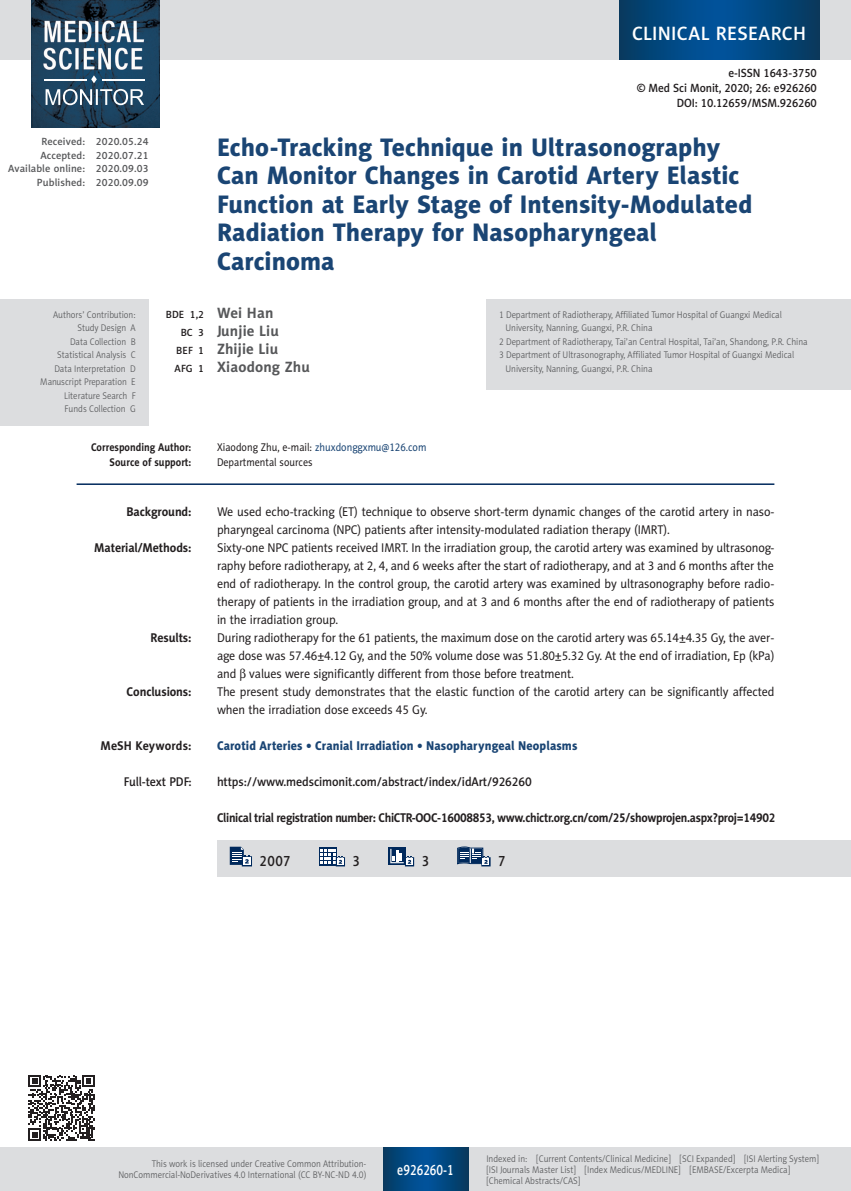
<style>
.page{position:relative;width:851px;height:1191px;background:#fff}
.page>*{position:absolute;margin:0;border:0;box-sizing:border-box;transform-origin:0 0}
.MSM_Tytul{font:25.5px/28.5px "Naomi Sans EFN Heavy";color:#1a4574}
.t1{font:19.5px "Naomi Sans EFN Medium";letter-spacing:.015em;color:#fff}
.MSM_Autorzy{font:700 15px "Naomi Sans EFN";letter-spacing:.01em;color:#57585a}
.MSM_e-PAGINA{font:15px "Naomi Sans EFN Medium";color:#fff;scale:.8 1}
.MSM_dane{font:15px "Naomi Sans EFN Medium";color:#231f20;scale:.9 1}
.MSM_Summary_body{font:12.75px/18px "Naomi Sans EFN";letter-spacing:-.01em;color:#231f20;scale:.95 1}
.MSM_full_text_pdf{font:700 12.75px "Naomi Sans EFN";letter-spacing:-.025em;color:#231f20;scale:.92 1}
.MSM_full_text_pdf-2{font:12.75px "Naomi Sans EFN Medium";letter-spacing:-.01em;color:#231f20;scale:.95 1}
.MSM_keywords{font:12.75px "Naomi Sans EFN Heavy";letter-spacing:.005em;color:#1a4574;scale:.95 1}
.MSM_Summary_body-2{font:700 12.75px "Naomi Sans EFN";letter-spacing:-.01em;color:#231f20;scale:.95 1}
.MSM_keywords-2{font:700 12.75px "Naomi Sans EFN";letter-spacing:.005em;color:#231f20;scale:.95 1}
.MSM_full_text_pdf-3{font:12px "Naomi Sans EFN Medium";letter-spacing:-.01em;color:#231f20;scale:.95 1}
.MSM_Adres{font:11.25px "Naomi Sans EFN";color:#1a4574;scale:.9 1}
.MSM_Adres-2{font:700 11.25px "Naomi Sans EFN";color:#231f20;scale:.9 1}
.MSM_Support{font:11.25px "Naomi Sans EFN";color:#231f20;scale:.9 1}
.MSM_Support-2{font:700 11.25px "Naomi Sans EFN";color:#231f20;scale:.9 1}
.t2{font:10.5px "Naomi Sans EFN Medium";letter-spacing:.01em;color:#57585a}
.MSM_Autorzy-2{font:10.5px "Naomi Sans EFN Medium";color:#231f20}
.MSM_Afiliacja{font:9.75px/11.2px "Naomi Sans EFN Light";color:#57585a;scale:.9 1}
.s1{font-family:"Naomi Sans EFN";font-weight:700;font-size:15px;color:#57585a}
.s2{font-family:"Naomi Sans EFN Medium";font-weight:400;font-size:10.5px;color:#231f20}
.s3{color:#231f20}
.s4{font-family:"Standard Sym L"}
</style>
<div class="page">
<div style="left:217px;top:840px;width:633px;height:36px;background:#dcdddf"></div>
<svg style="left:230px;top:846px;width:22px;height:20px"></svg>
<div style="left:319px;top:847px;width:17px;height:18px;background:#00295c"></div>
<svg style="left:320px;top:848px;width:25px;height:18px"></svg>
<div style="left:388px;top:847px;width:18px;height:18px;background:#00295c"></div>
<svg style="left:390px;top:849px;width:24px;height:17px"></svg>
<svg style="left:457px;top:846px;width:33px;height:20px"></svg>
<hr style="left:77px;top:483px;width:697px;height:2px;background:#00295c">
<div style="left:0;top:300px;width:148px;height:126px;background:#dcdddf"></div>
<div style="left:486px;top:300px;width:364px;height:90px;background:#dcdddf"></div>
<svg style="left:28px;top:1075px;width:67px;height:66px"></svg>
<div style="left:0;top:1148px;width:850px;height:43px;background:#dcdddf"></div>
<svg style="left:383px;top:1147px;width:85px;height:43px;background:#02477e"></svg>
<div style="left:0;top:0;width:850px;height:60px;background:#dcdddf"></div>
<svg style="left:619px;top:0;width:200px;height:60px;background:#02477e"></svg>
<img style="left:32px;top:0;width:127px;height:128px">
<img style="left:45px;top:79px;width:41px;height:1px">
<img style="left:103px;top:79px;width:41px;height:1px">
<svg style="left:91px;top:75px;width:6px;height:8px"></svg>
<img style="left:46px;top:89px;width:98px;height:16px">
<h2 class="t1" style="left:632px;top:22px;width:175px">CLINICAL RESEARCH</h2>
<p class="t2" style="left:41px;top:136px;width:109px">Received: 2020.05.24</p>
<p class="t2" style="left:40px;top:149px;width:110px">Accepted: 2020.07.21</p>
<p class="t2" style="left:8px;top:163px;width:142px">Available online: 2020.09.03</p>
<p class="t2" style="left:37px;top:176px;width:113px">Published: 2020.09.09</p>
<p class="MSM_Afiliacja" style="left:53px;top:309px;width:93px">Authors’ Contribution:</p>
<p class="MSM_Afiliacja" style="left:77px;top:322px;width:66px">Study Design A</p>
<p class="MSM_Afiliacja" style="left:70px;top:336px;width:74px">Data Collection B</p>
<p class="MSM_Afiliacja" style="left:57px;top:349px;width:89px">Statistical Analysis C</p>
<p class="MSM_Afiliacja" style="left:54px;top:363px;width:92px">Data Interpretation D</p>
<p class="MSM_Afiliacja" style="left:40px;top:376px;width:107px">Manuscript Preparation E</p>
<p class="MSM_Afiliacja" style="left:64px;top:390px;width:81px">Literature Search F</p>
<p class="MSM_Afiliacja" style="left:65px;top:403px;width:80px">Funds Collection G</p>
<p class="MSM_full_text_pdf-3" style="left:728px;top:66px;width:95px">e-ISSN 1643-3750</p>
<p class="MSM_full_text_pdf-3" style="left:636px;top:81px;width:191px">© Med Sci Monit, 2020; 26: e926260</p>
<p class="MSM_full_text_pdf-3" style="left:676px;top:96px;width:149px">DOI: 10.12659/MSM.926260</p>
<p class="MSM_Tytul" style="left:217px;top:132px;width:537px">Echo-Tracking Technique in Ultrasonography Can Monitor Changes in Carotid Artery Elastic Function at Early Stage of Intensity-Modulated Radiation Therapy for Nasopharyngeal Carcinoma</p>
<p class="MSM_Autorzy-2" style="left:166px;top:308px;width:109px">BDE 1,2 <span class="s1">Wei Han</span></p>
<p class="MSM_Autorzy" style="left:181px;top:322px;width:100px"><span class="s2">BC 3</span> Junjie Liu</p>
<p class="MSM_Autorzy" style="left:176px;top:340px;width:103px"><span class="s2">BEF 1</span> Zhijie Liu</p>
<p class="MSM_Autorzy" style="left:174px;top:358px;width:137px"><span class="s2">AFG 1</span> Xiaodong Zhu</p>
<p class="MSM_Afiliacja" style="left:505px;top:308px;width:308px;line-height:13.5px;text-indent:-6px">1 Department of Radiotherapy, Affiliated Tumor Hospital of Guangxi Medical<br>University, Nanning, Guangxi, P.R. China</p>
<p class="MSM_Afiliacja" style="left:499px;top:336px;width:344px">2 Department of Radiotherapy, Tai’an Central Hospital, Tai’an, Shandong, P.R. China</p>
<p class="MSM_Afiliacja" style="left:505px;top:348px;width:322px;line-height:13.5px;text-indent:-6px">3 Department of Ultrasonography, Affiliated Tumor Hospital of Guangxi Medical<br>University, Nanning, Guangxi, P.R. China</p>
<p class="MSM_Adres-2" style="left:91px;top:440px;width:113px">Corresponding Author:</p>
<p class="MSM_Adres" style="left:217px;top:440px;width:234px"><span class="s3">Xiaodong Zhu, e-mail:</span> zhuxdonggxmu@126.com</p>
<p class="MSM_Support-2" style="left:110px;top:456px;width:92px">Source of support:</p>
<p class="MSM_Support" style="left:217px;top:456px;width:108px">Departmental sources</p>
<p class="MSM_Summary_body-2" style="left:126px;top:504px;width:70px">Background:</p>
<p class="MSM_Summary_body" style="left:217px;top:503px;width:588px">We used echo-tracking (ET) technique to observe short-term dynamic changes of the carotid artery in naso&shy;pharyngeal carcinoma (NPC) patients after intensity-modulated radiation therapy (IMRT).</p>
<p class="MSM_Summary_body-2" style="left:94px;top:540px;width:104px">Material/Methods:</p>
<p class="MSM_Summary_body" style="left:217px;top:539px;width:588px;text-align:justify">Sixty-one NPC patients received IMRT. In the irradiation group, the carotid artery was examined by ultrasonog&shy;raphy before radiotherapy, at 2, 4, and 6 weeks after the start of radiotherapy, and at 3 and 6 months after the end of radiotherapy. In the control group, the carotid artery was examined by ultrasonography before radio&shy;therapy of patients in the irradiation group, and at 3 and 6 months after the end of radiotherapy of patients in the irradiation group.</p>
<p class="MSM_Summary_body-2" style="left:150px;top:630px;width:45px">Results:</p>
<p class="MSM_Summary_body" style="left:217px;top:629px;width:588px;text-align:justify">During radiotherapy for the 61 patients, the maximum dose on the carotid artery was 65.14±4.35 Gy, the aver&shy;age dose was 57.46±4.12 Gy, and the 50% volume dose was 51.80±5.32 Gy. At the end of irradiation, Ep (kPa) and <span class="s4">b</span> values were significantly different from those before treatment.</p>
<p class="MSM_Summary_body-2" style="left:127px;top:684px;width:70px">Conclusions:</p>
<p class="MSM_Summary_body" style="left:217px;top:683px;width:588px">The present study demonstrates that the elastic function of the carotid artery can be significantly affected when the irradiation dose exceeds 45 Gy.</p>
<p class="MSM_keywords-2" style="left:100px;top:738px;width:97px">MeSH Keywords:</p>
<p class="MSM_keywords" style="left:217px;top:738px;width:381px">Carotid Arteries • Cranial Irradiation • Nasopharyngeal Neoplasms</p>
<p class="MSM_full_text_pdf-2" style="left:124px;top:774px;width:73px">Full-text PDF:</p>
<p class="MSM_full_text_pdf-2" style="left:217px;top:774px;width:333px">https://www.medscimonit.com/abstract/index/idArt/926260</p>
<p class="MSM_full_text_pdf" style="left:217px;top:810px;width:608px">Clinical trial registration number: ChiCTR-OOC-16008853, www.chictr.org.cn/com/25/showprojen.aspx?proj=14902</p>
<p class="MSM_dane" style="left:259px;top:852px;width:36px">2007</p>
<p class="MSM_dane" style="left:352px;top:852px;width:10px">3</p>
<p class="MSM_dane" style="left:421px;top:852px;width:10px">3</p>
<p class="MSM_dane" style="left:498px;top:852px;width:10px">7</p>
<p class="MSM_Afiliacja" style="left:118px;top:1158px;width:277px;text-align:right">This work is licensed under Creative Common Attribution-<br>NonCommercial-NoDerivatives 4.0 International (CC BY-NC-ND 4.0)</p>
<p class="MSM_e-PAGINA" style="left:397px;top:1160px;width:72px">e926260-1</p>
<p class="MSM_Afiliacja" style="left:486px;top:1152px;width:371px">Indexed in: [Current Contents/Clinical Medicine] [SCI Expanded] [ISI Alerting System] [ISI Journals Master List] [Index Medicus/MEDLINE] [EMBASE/Excerpta Medica] [Chemical Abstracts/CAS]</p>
</div>
